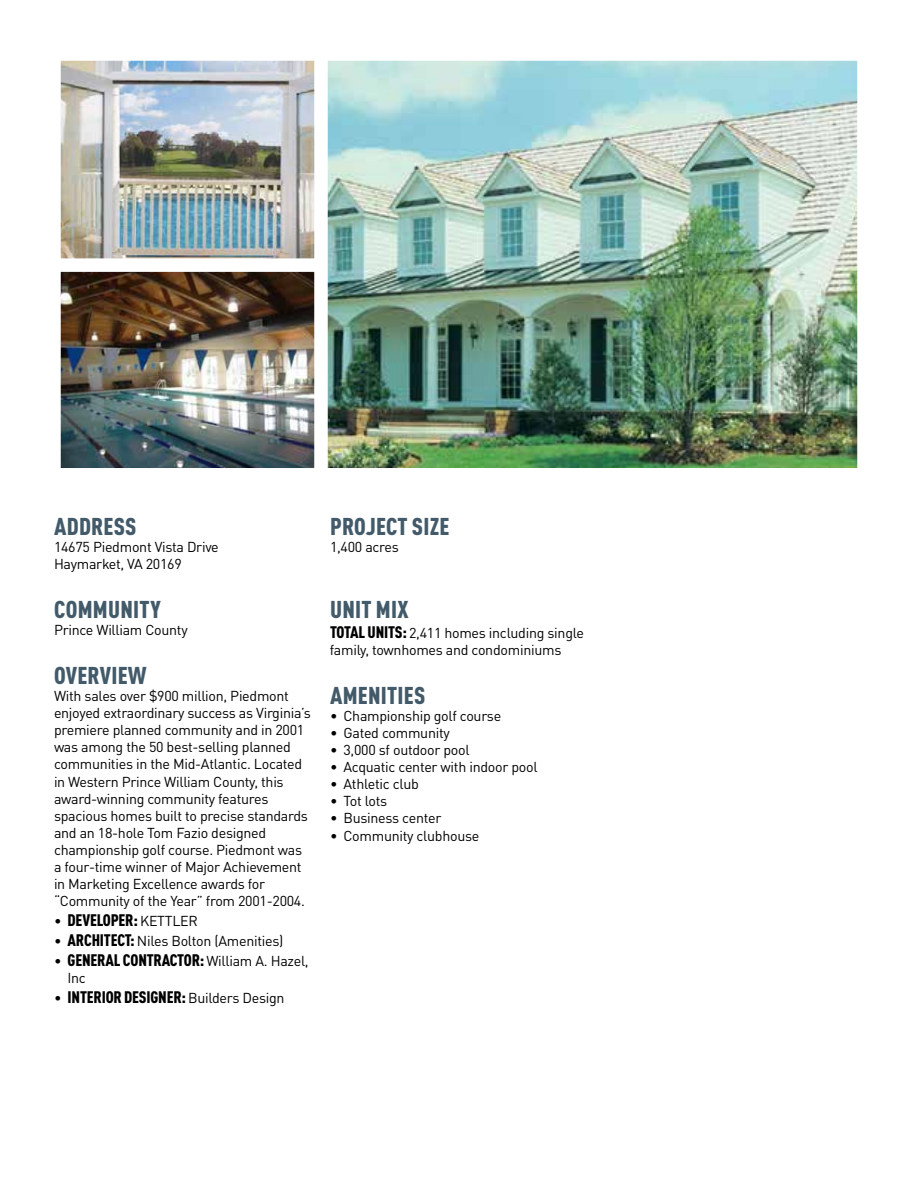
<style>
.page{position:relative;width:918px;height:1188px;background:#fff}
.page>*{position:absolute;margin:0;border:0;box-sizing:border-box;transform-origin:0 0}
.t1{font:900 condensed 24px "DINOT";letter-spacing:.01em;color:#425a69}
.t2{font:900 condensed 16.5px "DINOT";letter-spacing:-.01em;color:#000}
.t3{font:14.25px/17.1px "DINOT";letter-spacing:-.02em;color:#000}
.s1{font-weight:400;font-stretch:normal;font-size:14.25px}
.s2{font-weight:900;font-stretch:condensed;font-size:16.5px}
</style>
<div class="page">
<img style="left:62px;top:272px;width:252px;height:195px">
<img style="left:62px;top:62px;width:252px;height:195px">
<div style="left:47px;top:47px;width:304px;height:225px;border:14px solid #fff"></div>
<img style="left:329px;top:62px;width:527px;height:405px">
<div style="left:314px;top:47px;width:557px;height:435px;border:14px solid #fff"></div>
<h1 class="t1" style="left:54px;top:511px;width:84px">ADDRESS</h1>
<p class="t3" style="left:54px;top:538px;width:166px">14675 Piedmont Vista Drive<br>Haymarket, VA 20169</p>
<h1 class="t1" style="left:54px;top:594px;width:108px">COMMUNITY</h1>
<p class="t3" style="left:54px;top:621px;width:135px">Prince William County</p>
<h1 class="t1" style="left:54px;top:660px;width:94px">OVERVIEW</h1>
<p class="t3" style="left:54px;top:687px;width:258px">With sales over $900 million, Piedmont enjoyed extraordinary success as Virginia’s premiere planned community and in 2001 was among the 50 best-selling planned communities in the Mid-Atlantic. Located in Western Prince William County, this award-winning community features spacious homes built to precise standards and an 18-hole Tom Fazio designed championship golf course. Piedmont was a four-time winner of Major Achievement in Marketing Excellence awards for “Community of the Year” from 2001-2004.</p>
<p class="t2" style="left:54px;top:910px;width:145px"><span class="s1">•</span> DEVELOPER: <span class="s1">KETTLER</span></p>
<p class="t3" style="left:54px;top:932px;width:231px">• <span class="s2">ARCHITECT:</span> Niles Bolton (Amenities)</p>
<p class="t2" style="left:54px;top:950px;width:256px"><span class="s1">•</span> GENERAL CONTRACTOR: <span class="s1">William A. Hazel,</span></p>
<p class="t3" style="left:68px;top:969px;width:20px">Inc</p>
<p class="t2" style="left:54px;top:986px;width:232px"><span class="s1">•</span> INTERIOR DESIGNER: <span class="s1">Builders Design</span></p>
<h1 class="t1" style="left:330px;top:511px;width:121px">PROJECT SIZE</h1>
<p class="t3" style="left:330px;top:538px;width:70px">1,400 acres</p>
<h1 class="t1" style="left:330px;top:594px;width:80px">UNIT MIX</h1>
<p class="t3" style="left:330px;top:624px;width:256px"><span class="s2">TOTAL UNITS:</span> 2,411 homes including single family, townhomes and condominiums</p>
<h1 class="t1" style="left:330px;top:680px;width:97px">AMENITIES</h1>
<p class="t3" style="left:330px;top:707px;width:173px">• Championship golf course</p>
<p class="t3" style="left:330px;top:724px;width:121px">• Gated community</p>
<p class="t3" style="left:330px;top:741px;width:141px">• 3,000 sf outdoor pool</p>
<p class="t3" style="left:330px;top:758px;width:209px">• Acquatic center with indoor pool</p>
<p class="t3" style="left:330px;top:775px;width:90px">• Athletic club</p>
<p class="t3" style="left:330px;top:792px;width:59px">• Tot lots</p>
<p class="t3" style="left:330px;top:810px;width:113px">• Business center</p>
<p class="t3" style="left:330px;top:827px;width:151px">• Community clubhouse</p>
</div>
